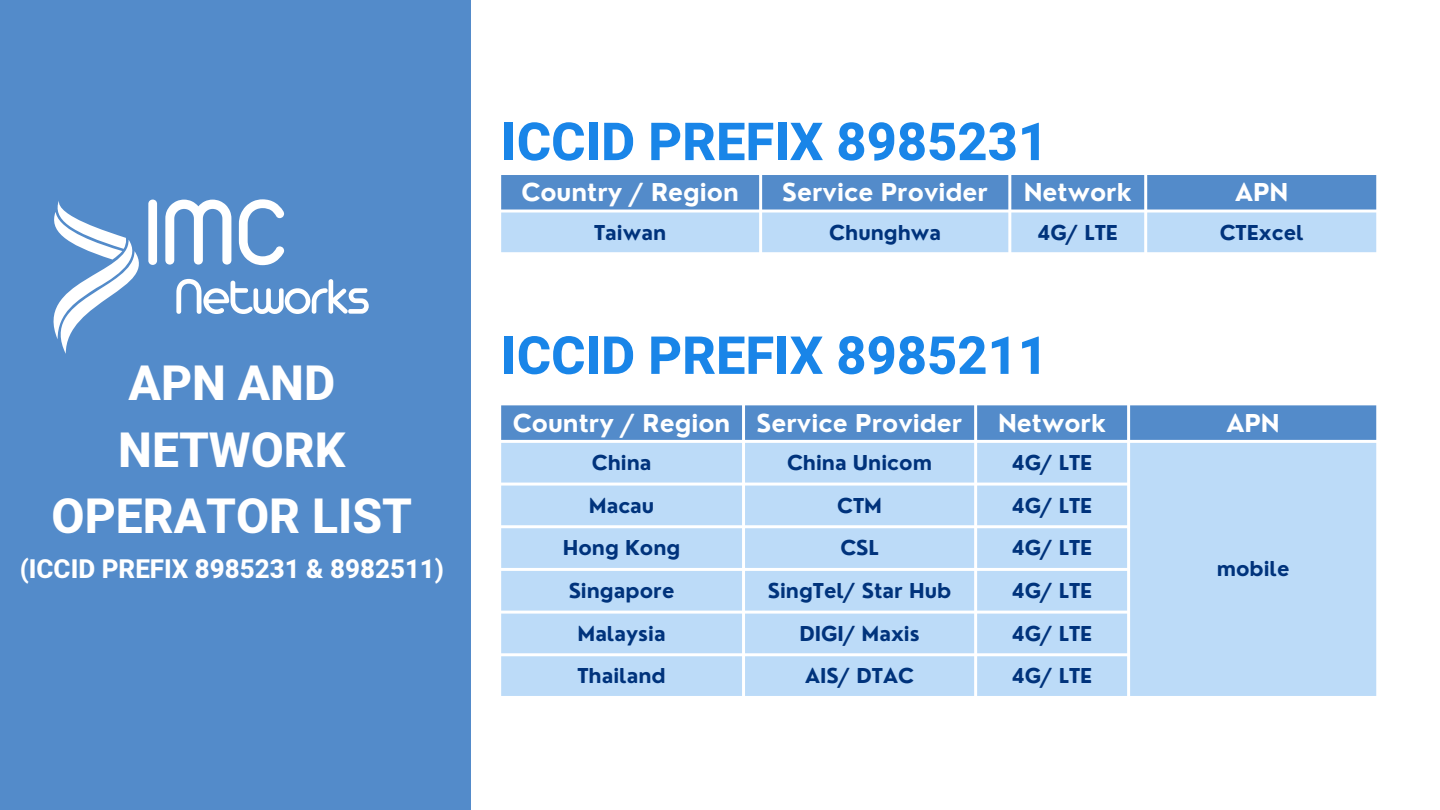
<style>
.page{position:relative;width:1440px;height:810px;background:#fff}
.page>*{position:absolute;margin:0;border:0;box-sizing:border-box;transform-origin:0 0}
.t1{font:101px "Arista Pro";color:#fff}
.t2{font:53.9px "Arista Pro";letter-spacing:-.04em;color:#fff}
.t3{font:800 52.5px "Heebo";color:#1985e8}
.t4{font:800 48px/66.8px "Heebo";color:#fff;text-align:center}
.t5{font:800 26px "Heebo";color:#fff}
.t6{font:700 24px "Nourd";color:#fff}
.t7{font:700 20px "Nourd";color:#00337c}
</style>
<div class="page">
<div style="left:0;top:0;width:471px;height:810px;background:#538bca"></div>
<svg style="left:53px;top:201px;width:86px;height:153px"></svg>
<svg style="left:501px;top:175px;width:875px;height:77px;background:#90b9e3"></svg>
<svg style="left:501px;top:405px;width:875px;height:35px;background:#558cca"></svg>
<div style="left:501px;top:443px;width:875px;height:253px;background:#bcdbf8"></div>
<h1 class="t1" style="left:142px;top:200px;width:148px">IMC</h1>
<p class="t2" style="left:173px;top:279px;width:198px">Networks</p>
<p class="t4" style="left:52px;top:351px;width:362px">APN AND<br>NETWORK<br>OPERATOR LIST</p>
<p class="t5" style="left:20px;top:550px;width:426px">(ICCID PREFIX 8985231 &amp; 8982511)</p>
<p class="t3" style="left:501px;top:105px;width:548px">ICCID PREFIX 8985231</p>
<h3 class="t6" style="left:521px;top:177px;width:219px">Country / Region</h3>
<p class="t6" style="left:782px;top:177px;width:207px">Service Provider</p>
<p class="t6" style="left:1024px;top:177px;width:110px">Network</p>
<h2 class="t6" style="left:1235px;top:177px;width:55px">APN</h2>
<p class="t7" style="left:594px;top:220px;width:74px">Taiwan</p>
<p class="t7" style="left:829px;top:220px;width:113px">Chunghwa</p>
<p class="t7" style="left:1037px;top:220px;width:82px">4G/ LTE</p>
<p class="t7" style="left:1220px;top:220px;width:85px">CTExcel</p>
<p class="t3" style="left:501px;top:319px;width:548px">ICCID PREFIX 8985211</p>
<p class="t6" style="left:513px;top:408px;width:219px">Country / Region</p>
<p class="t6" style="left:757px;top:408px;width:207px">Service Provider</p>
<p class="t6" style="left:998px;top:408px;width:110px">Network</p>
<p class="t6" style="left:1226px;top:408px;width:55px">APN</p>
<h2 class="t7" style="left:592px;top:450px;width:61px">China</h2>
<p class="t7" style="left:787px;top:450px;width:146px">China Unicom</p>
<p class="t7" style="left:1012px;top:450px;width:82px">4G/ LTE</p>
<p class="t7" style="left:589px;top:493px;width:67px">Macau</p>
<p class="t7" style="left:837px;top:493px;width:46px">CTM</p>
<p class="t7" style="left:1012px;top:493px;width:82px">4G/ LTE</p>
<p class="t7" style="left:563px;top:535px;width:119px">Hong Kong</p>
<p class="t7" style="left:840px;top:535px;width:40px">CSL</p>
<p class="t7" style="left:1012px;top:535px;width:82px">4G/ LTE</p>
<p class="t7" style="left:569px;top:578px;width:107px">Singapore</p>
<p class="t7" style="left:768px;top:578px;width:185px">SingTel/ Star Hub</p>
<p class="t7" style="left:1012px;top:578px;width:82px">4G/ LTE</p>
<p class="t7" style="left:577px;top:621px;width:90px">Malaysia</p>
<p class="t7" style="left:799px;top:621px;width:122px">DIGI/ Maxis</p>
<p class="t7" style="left:1012px;top:621px;width:82px">4G/ LTE</p>
<p class="t7" style="left:577px;top:663px;width:90px">Thailand</p>
<p class="t7" style="left:805px;top:663px;width:110px">AIS/ DTAC</p>
<p class="t7" style="left:1012px;top:663px;width:82px">4G/ LTE</p>
<p class="t7" style="left:1217px;top:556px;width:74px">mobile</p>
</div>
